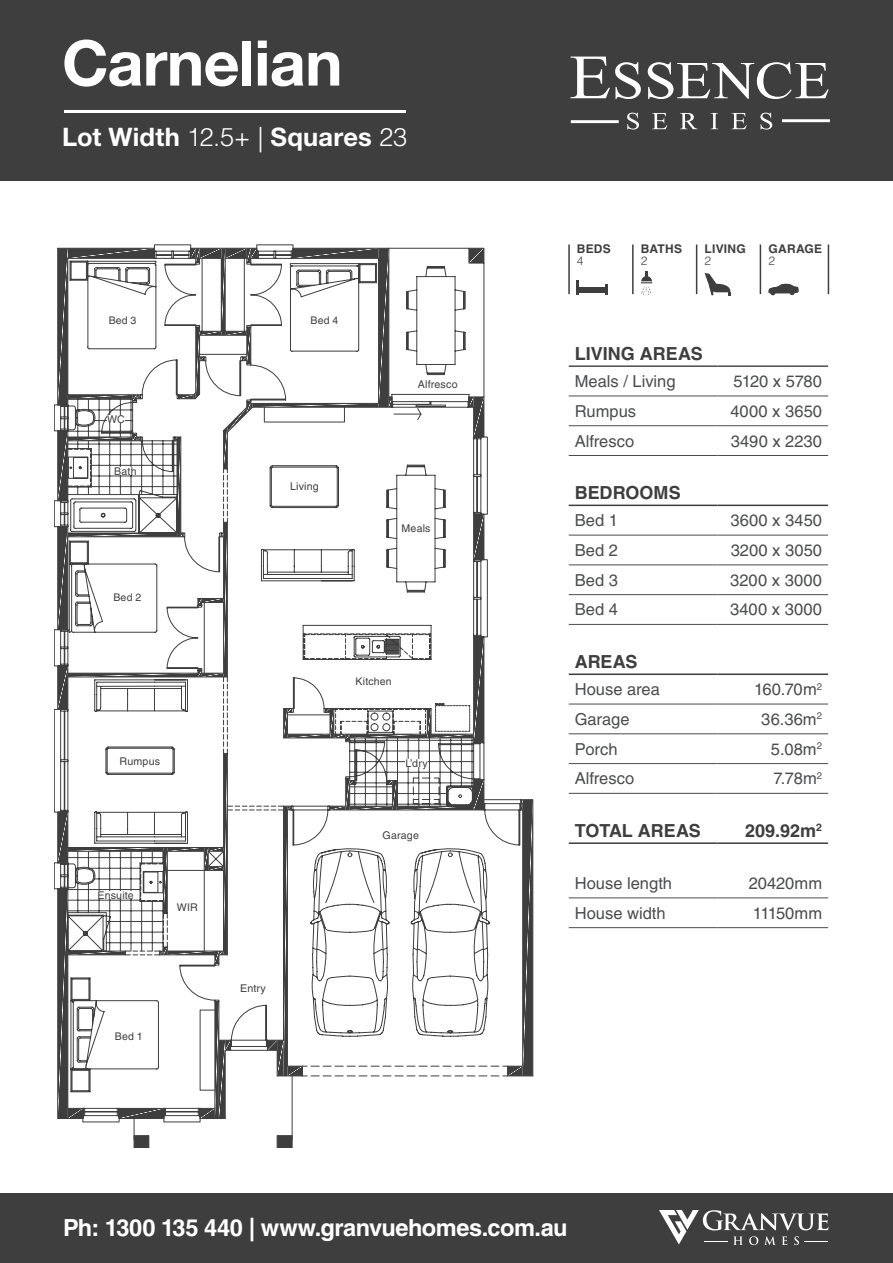
<style>
.page{position:relative;width:893px;height:1263px;background:#fff}
.page>*{position:absolute;margin:0;border:0;box-sizing:border-box;transform-origin:0 0}
.t1{font:700 63px "Helvetica Neue LT Std";letter-spacing:-.01em;color:#fff}
.t2{font:700 25.5px "Helvetica Neue LT Std";letter-spacing:.005em;color:#fff}
.t3{font:700 23.55px "Helvetica LT Std";letter-spacing:-.02em;color:#fff}
.t4{font:700 18px "Helvetica LT Std";color:#3e3e3f}
.t5{font:16.5px "Helvetica LT Std";color:#4b4c4d}
.t6{font:16.5px "Helvetica LT Std";letter-spacing:-.03em;color:#4b4c4d}
.t7{font:700 12px/12px "Helvetica LT Std";letter-spacing:.02em;color:#3e3e3f}
.t8{font:10.65px "Helvetica LT Std";letter-spacing:.015em;color:#3e3e3f}
.t9{font:10.5px "Helvetica LT Std";letter-spacing:.02em;color:#3e3e3f}
.s1{font-family:"Helvetica LT Std";font-weight:300}
.s2{font-weight:300}
</style>
<div class="page">
<div style="left:0;top:1193px;width:893px;height:70px;background:#3e3e3f"></div>
<svg style="left:659px;top:1210px;width:169px;height:35px"></svg>
<div style="left:0;top:0;width:893px;height:181px;background:#3e3e3f"></div>
<svg style="left:627px;top:113px;width:145px;height:17px"></svg>
<svg style="left:571px;top:57px;width:258px;height:42px"></svg>
<hr style="left:571px;top:120px;width:48px;height:3px;background:#fff">
<hr style="left:782px;top:119px;width:48px;height:3px;background:#fff">
<svg style="left:521px;top:799px;width:12px;height:278px;background:#575758"></svg>
<svg style="left:54px;top:244px;width:467px;height:903px"></svg>
<div style="left:405px;top:759px;width:23px;height:8px;background:#fff"></div>
<div style="left:107px;top:415px;width:18px;height:8px;background:#fff"></div>
<div style="left:114px;top:467px;width:23px;height:8px;background:#fff"></div>
<div style="left:98px;top:891px;width:36px;height:7px;background:#fff"></div>
<hr style="left:568px;top:244px;width:2px;height:50px;background:#3e3e3f">
<svg style="left:577px;top:280px;width:2px;height:15px"></svg>
<svg style="left:605px;top:284px;width:2px;height:11px"></svg>
<div style="left:578px;top:288px;width:29px;height:5px;background:#3e3e3f"></div>
<hr style="left:828px;top:244px;width:1px;height:50px;background:#3e3e3f">
<svg style="left:641px;top:272px;width:11px;height:23px"></svg>
<hr style="left:632px;top:244px;width:2px;height:50px;background:#3e3e3f">
<svg style="left:705px;top:273px;width:26px;height:22px"></svg>
<hr style="left:696px;top:244px;width:1px;height:50px;background:#3e3e3f">
<svg style="left:769px;top:284px;width:29px;height:11px"></svg>
<hr style="left:760px;top:244px;width:1px;height:50px;background:#3e3e3f">
<hr style="left:569px;top:396px;width:149px;height:1px;background:#4b4c4d">
<hr style="left:718px;top:396px;width:110px;height:1px;background:#4b4c4d">
<hr style="left:569px;top:425px;width:149px;height:1px;background:#4b4c4d">
<hr style="left:718px;top:425px;width:110px;height:1px;background:#4b4c4d">
<hr style="left:569px;top:535px;width:149px;height:1px;background:#4b4c4d">
<hr style="left:718px;top:535px;width:110px;height:1px;background:#4b4c4d">
<hr style="left:569px;top:564px;width:149px;height:1px;background:#4b4c4d">
<hr style="left:718px;top:564px;width:110px;height:1px;background:#4b4c4d">
<hr style="left:569px;top:594px;width:149px;height:1px;background:#4b4c4d">
<hr style="left:718px;top:594px;width:110px;height:1px;background:#4b4c4d">
<hr style="left:569px;top:624px;width:149px;height:1px;background:#4b4c4d">
<hr style="left:718px;top:624px;width:110px;height:1px;background:#4b4c4d">
<hr style="left:569px;top:704px;width:149px;height:1px;background:#4b4c4d">
<hr style="left:718px;top:704px;width:110px;height:1px;background:#4b4c4d">
<hr style="left:569px;top:733px;width:149px;height:1px;background:#4b4c4d">
<hr style="left:718px;top:733px;width:110px;height:1px;background:#4b4c4d">
<hr style="left:569px;top:763px;width:149px;height:1px;background:#4b4c4d">
<hr style="left:718px;top:763px;width:110px;height:1px;background:#4b4c4d">
<hr style="left:569px;top:793px;width:149px;height:1px;background:#4b4c4d">
<hr style="left:718px;top:793px;width:110px;height:1px;background:#4b4c4d">
<hr style="left:569px;top:897px;width:149px;height:1px;background:#4b4c4d">
<hr style="left:718px;top:897px;width:110px;height:1px;background:#4b4c4d">
<hr style="left:569px;top:455px;width:149px;height:1px;background:#4b4c4d">
<hr style="left:718px;top:455px;width:110px;height:1px;background:#4b4c4d">
<hr style="left:569px;top:365px;width:149px;height:2px;background:#4b4c4d">
<hr style="left:718px;top:365px;width:110px;height:2px;background:#4b4c4d">
<hr style="left:569px;top:505px;width:149px;height:1px;background:#3e3e3f">
<hr style="left:718px;top:505px;width:110px;height:1px;background:#3e3e3f">
<hr style="left:569px;top:673px;width:149px;height:2px;background:#3e3e3f">
<hr style="left:718px;top:673px;width:110px;height:2px;background:#3e3e3f">
<hr style="left:569px;top:842px;width:149px;height:2px;background:#3e3e3f">
<hr style="left:718px;top:842px;width:110px;height:2px;background:#3e3e3f">
<hr style="left:569px;top:927px;width:149px;height:1px;background:#4b4c4d">
<hr style="left:718px;top:927px;width:110px;height:1px;background:#4b4c4d">
<hr style="left:64px;top:110px;width:342px;height:3px;background:#fff">
<p class="t1" style="left:62px;top:24px;width:282px">Carnelian</p>
<p class="t2" style="left:62px;top:121px;width:347px">Lot Width <span class="s1">12.5+ |</span> Squares <span class="s1">23</span></p>
<p class="t9" style="left:109px;top:314px;width:29px">Bed 3</p>
<p class="t8" style="left:107px;top:413px;width:19px">WC</p>
<p class="t8" style="left:114px;top:465px;width:24px">Bath</p>
<p class="t9" style="left:113px;top:591px;width:29px">Bed 2</p>
<p class="t9" style="left:310px;top:314px;width:29px">Bed 4</p>
<p class="t8" style="left:290px;top:480px;width:30px">Living</p>
<p class="t8" style="left:418px;top:378px;width:41px">Alfresco</p>
<p class="t8" style="left:401px;top:522px;width:31px">Meals</p>
<p class="t9" style="left:356px;top:675px;width:38px">Kitchen</p>
<p class="t8" style="left:120px;top:755px;width:42px">Rumpus</p>
<p class="t8" style="left:405px;top:757px;width:24px">L’dry</p>
<p class="t8" style="left:98px;top:888px;width:38px">Ensuite</p>
<p class="t8" style="left:177px;top:901px;width:22px">WIR</p>
<p class="t9" style="left:115px;top:1030px;width:29px">Bed 1</p>
<p class="t8" style="left:240px;top:982px;width:27px">Entry</p>
<p class="t8" style="left:383px;top:829px;width:38px">Garage</p>
<p class="t7" style="left:577px;top:243px;width:35px">BEDS<br><span class="s2">4</span></p>
<p class="t7" style="left:641px;top:243px;width:43px">BATHS<br><span class="s2">2</span></p>
<p class="t7" style="left:705px;top:243px;width:43px">LIVING<br><span class="s2">2</span></p>
<p class="t7" style="left:769px;top:243px;width:55px">GARAGE<br><span class="s2">2</span></p>
<p class="t4" style="left:575px;top:343px;width:130px">LIVING AREAS</p>
<p class="t5" style="left:575px;top:372px;width:102px">Meals / Living</p>
<p class="t5" style="left:734px;top:372px;width:90px">5120 x 5780</p>
<p class="t5" style="left:575px;top:401px;width:63px">Rumpus</p>
<p class="t5" style="left:730px;top:401px;width:93px">4000 x 3650</p>
<p class="t5" style="left:575px;top:431px;width:61px">Alfresco</p>
<p class="t5" style="left:731px;top:431px;width:93px">3490 x 2230</p>
<p class="t4" style="left:575px;top:482px;width:107px">BEDROOMS</p>
<p class="t5" style="left:575px;top:511px;width:45px">Bed 1</p>
<p class="t5" style="left:730px;top:511px;width:93px">3600 x 3450</p>
<p class="t5" style="left:575px;top:540px;width:45px">Bed 2</p>
<p class="t5" style="left:731px;top:540px;width:93px">3200 x 3050</p>
<p class="t5" style="left:575px;top:570px;width:45px">Bed 3</p>
<p class="t5" style="left:730px;top:570px;width:93px">3200 x 3000</p>
<p class="t5" style="left:575px;top:600px;width:45px">Bed 4</p>
<p class="t5" style="left:730px;top:600px;width:94px">3400 x 3000</p>
<p class="t4" style="left:575px;top:651px;width:64px">AREAS</p>
<p class="t5" style="left:575px;top:680px;width:87px">House area</p>
<p class="t5" style="left:754px;top:680px;width:69px">160.70m<sup>2</sup></p>
<p class="t5" style="left:575px;top:709px;width:56px">Garage</p>
<p class="t5" style="left:761px;top:709px;width:62px">36.36m<sup>2</sup></p>
<p class="t5" style="left:575px;top:739px;width:44px">Porch</p>
<p class="t5" style="left:771px;top:739px;width:53px">5.08m<sup>2</sup></p>
<p class="t5" style="left:575px;top:769px;width:61px">Alfresco</p>
<p class="t5" style="left:774px;top:769px;width:50px">7.78m<sup>2</sup></p>
<p class="t4" style="left:575px;top:820px;width:128px">TOTAL AREAS</p>
<p class="t4" style="left:745px;top:820px;width:78px">209.92m<sup>2</sup></p>
<p class="t5" style="left:575px;top:873px;width:99px">House length</p>
<p class="t5" style="left:749px;top:873px;width:75px">20420mm</p>
<p class="t5" style="left:575px;top:903px;width:92px">House width</p>
<p class="t6" style="left:753px;top:903px;width:71px">11150mm</p>
<h3 class="t3" style="left:63px;top:1213px;width:506px">Ph: 1300 135 440 | www.granvuehomes.com.au</h3>
</div>
